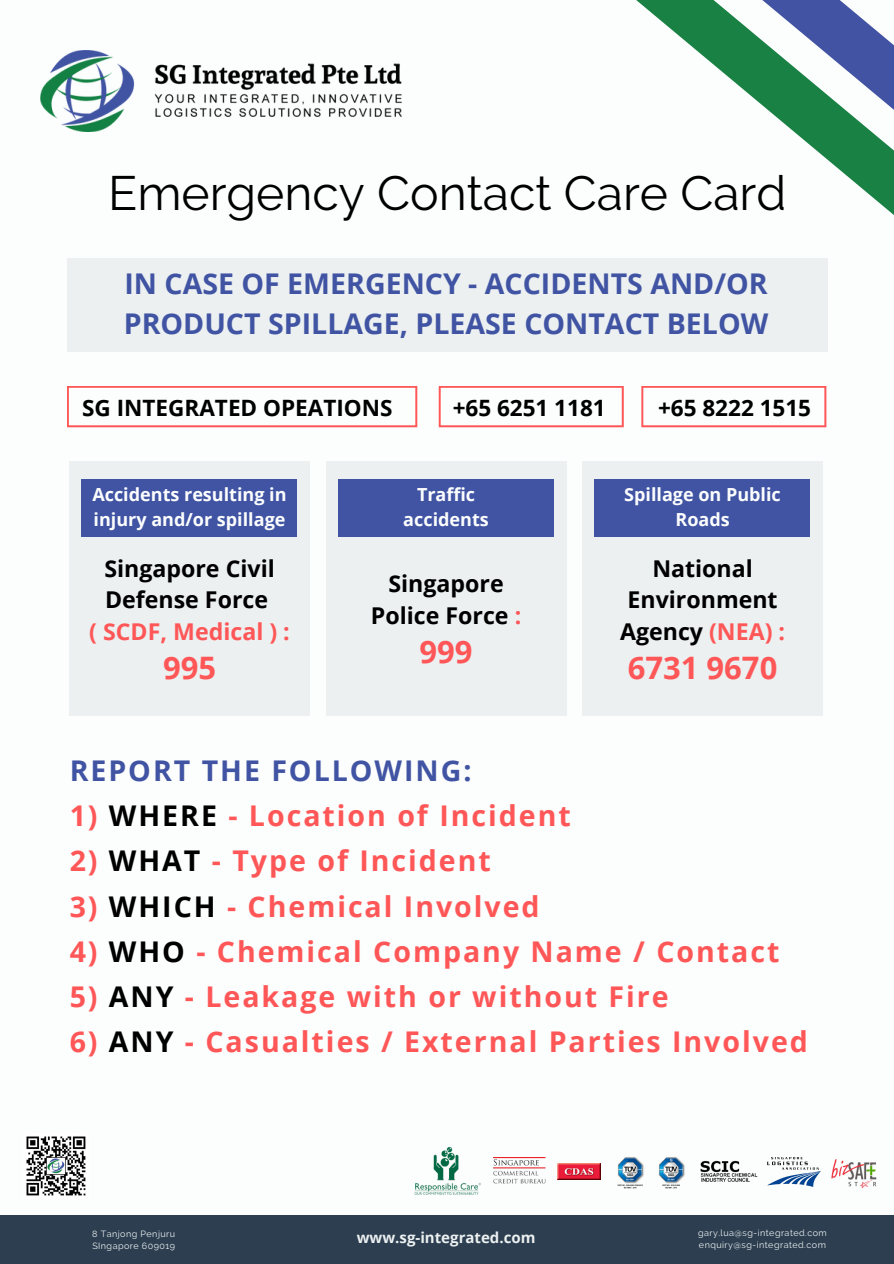
<style>
.page{position:relative;width:894px;height:1264px;background:#fff}
.page>*{position:absolute;margin:0;border:0;box-sizing:border-box;transform-origin:0 0}
.t1{font:48px "Raleway";color:#000}
.t2{font:700 30.9px "Open Sans";color:#ff5757}
.t3{font:700 28.5px "Open Sans";letter-spacing:.07em;color:#ff5757}
.t4{font:700 28.5px/39.5px "Open Sans";color:#4054a3}
.t5{font:700 28.5px "Open Sans";letter-spacing:.07em;color:#4054a3}
.t6{font:700 23.1px/31.5px "Open Sans";color:#000;text-align:center}
.t7{font:700 23.1px "Open Sans";color:#ff5757}
.t8{font:700 22.5px "Open Sans";color:#000}
.t9{font:700 18px/24.8px "Open Sans";color:#fcfdfd}
.t10{font:700 15px "Open Sans";color:#ecf0f1}
.t11{font:9px "Raleway";letter-spacing:.05em;color:#ecf0f1}
.s1{color:#ff5757}
.s2{color:#000}
</style>
<div class="page">
<svg style="left:636px;top:0;width:257px;height:215px"></svg>
<img style="left:40px;top:50px;width:362px;height:81px">
<div style="left:0;top:1215px;width:893px;height:48px;background:#2c3e50"></div>
<div style="left:67px;top:258px;width:760px;height:93px;background:#ecf0f1"></div>
<svg style="left:67px;top:386px;width:350px;height:41px"></svg>
<svg style="left:641px;top:386px;width:185px;height:41px"></svg>
<svg style="left:438px;top:386px;width:185px;height:41px"></svg>
<div style="left:69px;top:461px;width:241px;height:254px;background:#ecf0f1"></div>
<div style="left:82px;top:479px;width:215px;height:57px;background:#4054a3"></div>
<div style="left:326px;top:461px;width:240px;height:254px;background:#ecf0f1"></div>
<div style="left:338px;top:479px;width:215px;height:57px;background:#4054a3"></div>
<div style="left:582px;top:461px;width:240px;height:254px;background:#ecf0f1"></div>
<div style="left:594px;top:479px;width:216px;height:57px;background:#4054a3"></div>
<img style="left:26px;top:1136px;width:60px;height:60px">
<img style="left:767px;top:1157px;width:52px;height:29px">
<img style="left:831px;top:1159px;width:46px;height:29px">
<img style="left:617px;top:1157px;width:68px;height:31px">
<img style="left:700px;top:1160px;width:57px;height:22px">
<img style="left:557px;top:1163px;width:43px;height:16px">
<img style="left:493px;top:1157px;width:52px;height:27px">
<img style="left:414px;top:1147px;width:67px;height:48px">
<p class="t1" style="left:108px;top:164px;width:679px">Emergency Contact Care Card</p>
<p class="t4" style="left:124px;top:263px;width:646px">IN CASE OF EMERGENCY - ACCIDENTS AND/OR<br>PRODUCT SPILLAGE, PLEASE CONTACT BELOW</p>
<p class="t8" style="left:82px;top:392px;width:311px">SG INTEGRATED OPEATIONS</p>
<p class="t8" style="left:452px;top:392px;width:154px">+65 6251 1181</p>
<p class="t8" style="left:658px;top:392px;width:154px">+65 8222 1515</p>
<p class="t9" style="left:92px;top:482px;width:196px">Accidents resulting in injury and/or spillage</p>
<p class="t6" style="left:104px;top:552px;width:172px;text-align:left">Singapore Civil<br>Defense Force</p>
<p class="t7" style="left:89px;top:615px;width:202px">( SCDF, Medical ) :</p>
<p class="t2" style="left:163px;top:646px;width:54px">995</p>
<p class="t9" style="left:417px;top:482px;width:60px">Traffic</p>
<p class="t9" style="left:403px;top:506px;width:87px">accidents</p>
<p class="t6" style="left:371px;top:567px;width:152px">Singapore<br>Police Force <span class="s1">:</span></p>
<p class="t2" style="left:419px;top:630px;width:54px">999</p>
<p class="t9" style="left:624px;top:482px;width:158px;text-align:center">Spillage on Public<br>Roads</p>
<p class="t6" style="left:620px;top:552px;width:166px">National<br>Environment<br>Agency <span class="s1">(NEA) :</span></p>
<p class="t2" style="left:627px;top:646px;width:151px">6731 9670</p>
<p class="t5" style="left:70px;top:751px;width:403px">REPORT THE FOLLOWING:</p>
<p class="t3" style="left:70px;top:796px;width:502px">1) <span class="s2">WHERE</span> - Location of Incident</p>
<p class="t3" style="left:70px;top:841px;width:422px">2) <span class="s2">WHAT</span> - Type of Incident</p>
<p class="t3" style="left:70px;top:886px;width:471px">3) <span class="s2">WHICH</span> - Chemical Involved</p>
<p class="t3" style="left:70px;top:931px;width:711px">4) <span class="s2">WHO</span> - Chemical Company Name / Contact</p>
<p class="t3" style="left:70px;top:976px;width:600px">5) <span class="s2">ANY</span> - Leakage with or without Fire</p>
<p class="t3" style="left:70px;top:1021px;width:739px">6) <span class="s2">ANY</span> - Casualties / External Parties Involved</p>
<p class="t11" style="left:92px;top:1228px;width:85px">8 Tanjong Penjuru</p>
<p class="t11" style="left:92px;top:1240px;width:84px">SIngapore 609019</p>
<p class="t11" style="left:697px;top:1227px;width:130px">gary.lua@sg-integrated.com</p>
<p class="t10" style="left:356px;top:1226px;width:180px">www.sg-integrated.com</p>
<p class="t11" style="left:698px;top:1239px;width:128px">enquiry@sg-integrated.com</p>
</div>
